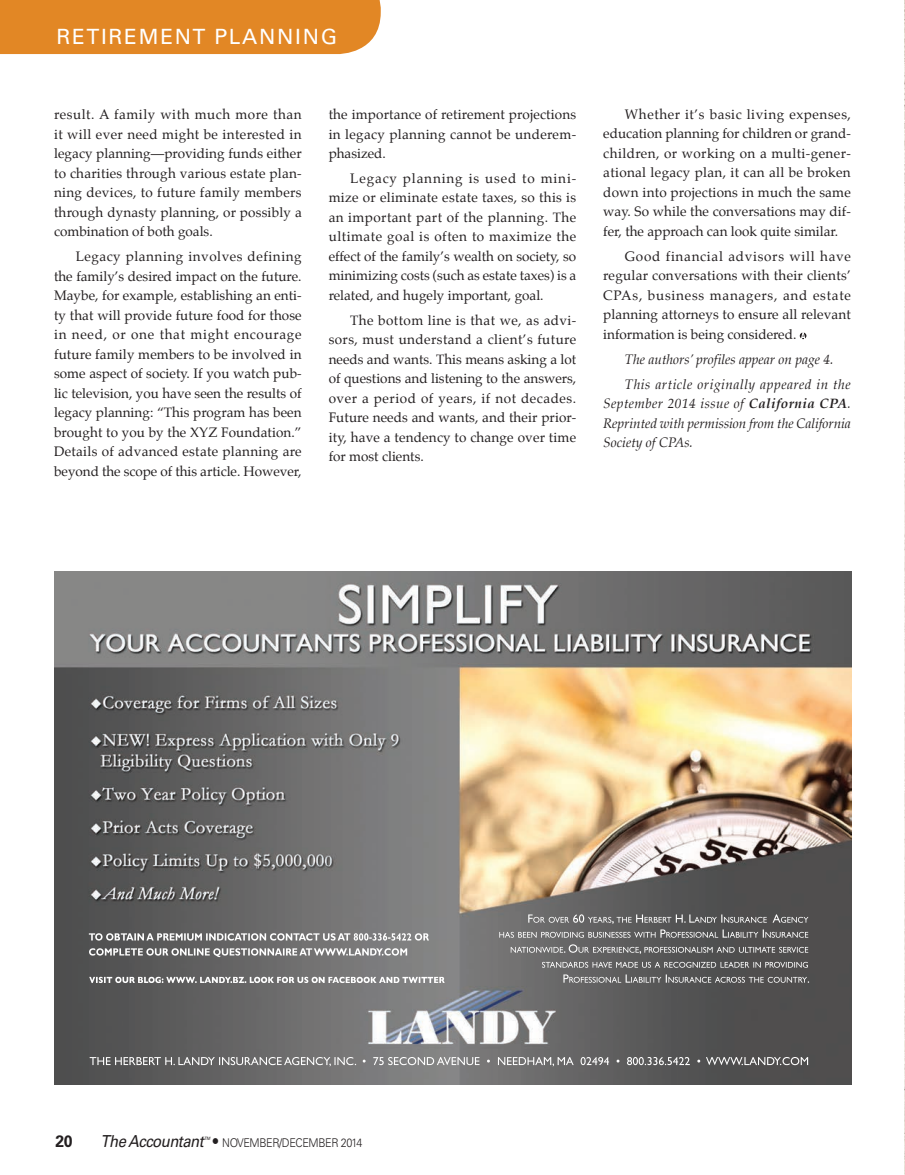
<style>
.page{position:relative;width:905px;height:1175px;background:#fff}
.page>*{position:absolute;margin:0;border:0;box-sizing:border-box;transform-origin:0 0}
.t1{font:21px "Univers";letter-spacing:.08em;color:#fff}
.t2{font:italic 16.5px "Univers";letter-spacing:-.035em;color:#231f20;scale:.9 1}
.t3{font:700 16.5px "Univers";color:#231f20;scale:.95 1}
.t4{font:13.5px/19.5px "Palatino";color:#231f20;text-align:justify}
.t5{font:italic 13.5px/19.5px "Palatino";color:#231f20;text-align:justify}
.t6{font:italic 13.5px/24.9px "Palatino";letter-spacing:.04em;color:#231f20}
.t7{font:300 12px "Univers";letter-spacing:-.035em;color:#231f20;scale:.9 1}
.t8{font:italic 4.5px "Univers";color:#231f20;scale:.9 1}
.s1{font-weight:700}
.s2{font-size:16.5px}
</style>
<div class="page">
<svg style="left:799px;top:332px;width:7px;height:7px"></svg>
<img style="left:904px;top:1px;width:1px;height:1173px">
<img style="left:54px;top:571px;width:797px;height:513px">
<div style="left:0;top:0;width:381px;height:54px;background:#e28725"></div>
<h1 class="t1" style="left:56px;top:24px;width:282px">RETIREMENT PLANNING</h1>
<p class="t4" style="left:54px;top:105px;width:249px">result. A family with much more than it will ever need might be interested in legacy planning—providing funds either to charities through various estate plan&shy;ning devices, to future family members through dynasty planning, or possibly a combination of both goals.</p>
<p class="t4" style="left:54px;top:247px;width:249px;text-indent:22px">Legacy planning involves defining the family’s desired impact on the future.<br>Maybe, for example, establishing an enti&shy;ty that will provide future food for those in need, or one that might encourage future family members to be involved in some aspect of society. If you watch pub&shy;lic television, you have seen the results of legacy planning: “This program has been brought to you by the XYZ Foundation.” Details of advanced estate planning are beyond the scope of this article. However,</p>
<p class="t4" style="left:329px;top:105px;width:249px">the importance of retirement projections in legacy planning cannot be underem&shy;phasized.</p>
<p class="t4" style="left:329px;top:169px;width:249px;text-indent:22px">Legacy planning is used to mini&shy;mize or eliminate estate taxes, so this is an important part of the planning. The ultimate goal is often to maximize the effect of the family’s wealth on society, so minimizing costs (such as estate taxes) is a related, and hugely important, goal.</p>
<p class="t4" style="left:329px;top:310px;width:249px;text-indent:22px">The bottom line is that we, as advi&shy;sors, must understand a client’s future needs and wants. This means asking a lot of questions and listening to the answers, over a period of years, if not decades.<br>Future needs and wants, and their prior&shy;ity, have a tendency to change over time for most clients.</p>
<p class="t4" style="left:603px;top:105px;width:249px;text-indent:22px">Whether it’s basic living expenses, education planning for children or grand&shy;children, or working on a multi-gener&shy;ational legacy plan, it can all be broken down into projections in much the same way. So while the conversations may dif&shy;fer, the approach can look quite similar.</p>
<p class="t4" style="left:603px;top:246px;width:249px;text-indent:22px">Good financial advisors will have regular conversations with their clients’ CPAs, business managers, and estate planning attorneys to ensure all relevant information is being considered.</p>
<p class="t6" style="left:625px;top:347px;width:227px">The authors’ profiles appear on page 4.<br>This article originally appeared in the</p>
<p class="t5" style="left:603px;top:394px;width:249px">September 2014 issue of <span class="s1">California CPA</span>.<br>Reprinted with permission from the California Society of CPAs.</p>
<p class="t3" style="left:56px;top:1131px;width:19px">20</p>
<p class="t2" style="left:101px;top:1131px;width:116px">The Accountant</p>
<p class="t8" style="left:204px;top:1136px;width:8px">TM</p>
<p class="t7" style="left:212px;top:1135px;width:169px"><span class="s2">•</span> NOVEMBER/DECEMBER 2014</p>
</div>
